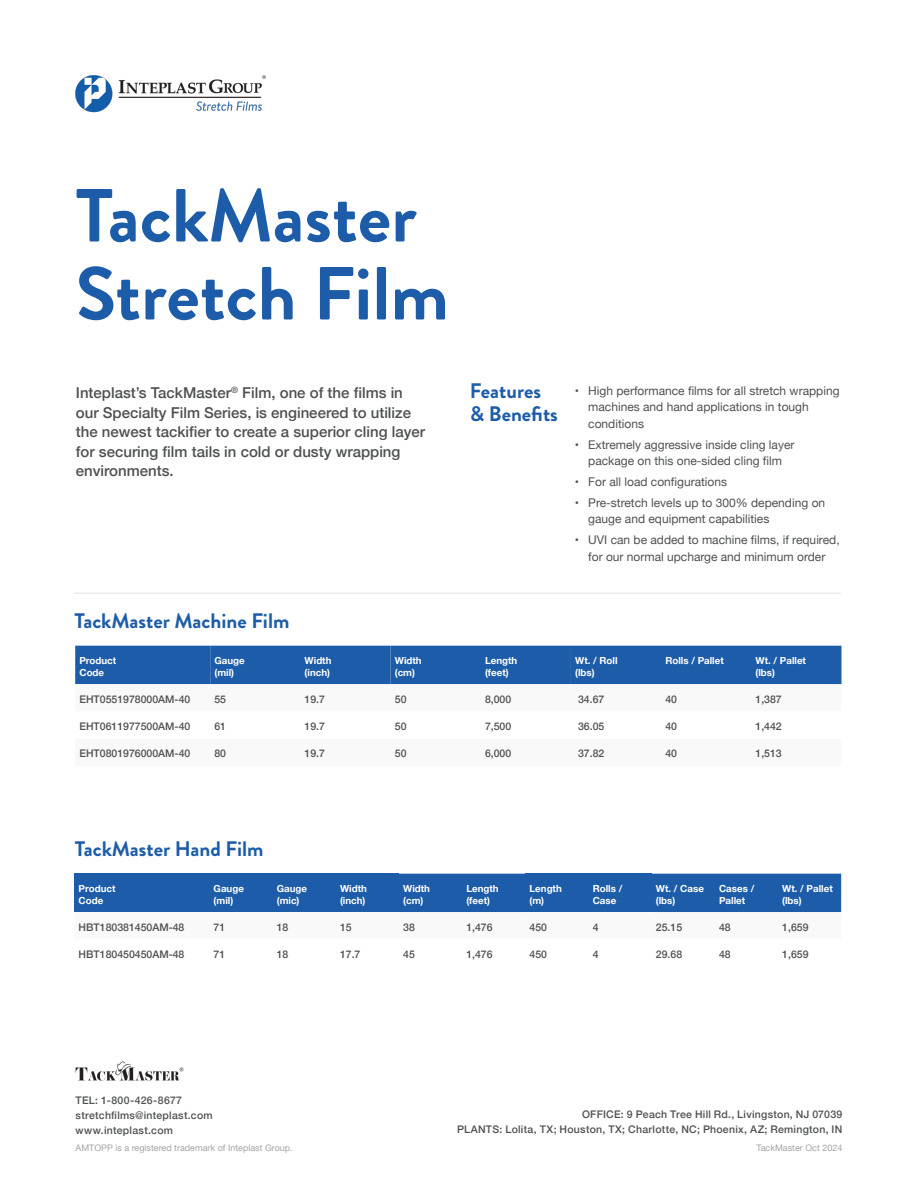
<style>
.page{position:relative;width:918px;height:1188px;background:#fff}
.page>*{position:absolute;margin:0;border:0;box-sizing:border-box;transform-origin:0 0}
.t1{font:700 75px "Brandon Grotesque";color:#1c5ca9}
.Subheaders_-_Bulleted_Lists__Body_Copy__{font:700 21px "Brandon Grotesque";color:#1c5ca9}
.t2{font:500 15px/19.5px "Helvetica Neue";color:#4f5151}
.t3{font:12px/16.5px "Helvetica Neue";color:#4f5151}
.t4{font:500 10.5px "Helvetica Neue";color:#4f5151}
.t5{font:500 10.5px/15px "Helvetica Neue";letter-spacing:.025em;color:#4f5151}
.t6{font:700 9.75px/12px "Helvetica Neue";color:#fff}
.Copy_-_Product_Info{font:9px "Helvetica Neue";color:#a7a4a4}
.s1{color:#515151}
</style>
<div class="page">
<img style="left:75px;top:75px;width:191px;height:38px">
<img style="left:76px;top:1061px;width:107px;height:20px">
<hr style="left:74px;top:593px;width:767px;height:1px;background:#e1e3e8">
<div style="left:75px;top:646px;width:766px;height:38px;background:#1c5ca9"></div>
<svg style="left:75px;top:684px;width:766px;height:1px"></svg>
<div style="left:74px;top:874px;width:767px;height:39px;background:#1c5ca9"></div>
<p class="t1" style="left:76px;top:163px;width:343px">TackMaster</p>
<p class="t1" style="left:76px;top:241px;width:375px">Stretch Film</p>
<p class="t2" style="left:76px;top:382px;width:351px">Inteplast’s TackMaster<sup>®</sup> Film, one of the films in our Specialty Film Series, is engineered to utilize the newest tackifier to create a superior cling layer for securing film tails in cold or dusty wrapping environments.</p>
<p class="Subheaders_-_Bulleted_Lists__Body_Copy__" style="left:74px;top:606px;width:217px">TackMaster Machine Film</p>
<p class="t6" style="left:79px;top:654px;width:38px">Product</p>
<p class="t6" style="left:79px;top:666px;width:26px">Code</p>
<p class="t6" style="left:214px;top:654px;width:32px">Gauge</p>
<p class="t6" style="left:214px;top:666px;width:21px">(mil)</p>
<p class="t6" style="left:305px;top:654px;width:28px">Width</p>
<p class="t6" style="left:305px;top:666px;width:27px">(inch)</p>
<p class="t6" style="left:395px;top:654px;width:28px">Width</p>
<p class="t6" style="left:395px;top:666px;width:22px">(cm)</p>
<p class="Subheaders_-_Bulleted_Lists__Body_Copy__" style="left:470px;top:376px;width:73px">Features</p>
<p class="Subheaders_-_Bulleted_Lists__Body_Copy__" style="left:470px;top:399px;width:90px">&amp; Benefits</p>
<p class="t3" style="left:588px;top:383px;width:253px;text-indent:-14px"><span class="s1">•</span> High performance films for all stretch wrapping machines and hand applications in tough conditions</p>
<p class="t3" style="left:575px;top:437px;width:221px;text-align:center"><span class="s1">•</span> Extremely aggressive inside cling layer package on this one-sided cling film</p>
<p class="t3" style="left:575px;top:474px;width:154px"><span class="s1">•</span> For all load configurations</p>
<p class="t3" style="left:588px;top:495px;width:238px;text-indent:-14px"><span class="s1">•</span> Pre-stretch levels up to 300% depending on gauge and equipment capabilities</p>
<p class="t3" style="left:575px;top:532px;width:266px;text-align:center"><span class="s1">•</span> UVI can be added to machine films, if required, for our normal upcharge and minimum order</p>
<p class="t6" style="left:485px;top:654px;width:34px">Length</p>
<p class="t6" style="left:485px;top:666px;width:25px">(feet)</p>
<p class="t6" style="left:575px;top:654px;width:44px">Wt. / Roll</p>
<p class="t6" style="left:575px;top:666px;width:21px">(lbs)</p>
<p class="t6" style="left:665px;top:654px;width:60px">Rolls / Pallet</p>
<p class="t6" style="left:756px;top:654px;width:52px">Wt. / Pallet</p>
<p class="t6" style="left:756px;top:666px;width:21px">(lbs)</p>
<p class="t4" style="left:79px;top:691px;width:112px">EHT0551978000AM-40</p>
<p class="t4" style="left:214px;top:691px;width:13px">55</p>
<p class="t4" style="left:305px;top:691px;width:22px">19.7</p>
<p class="t4" style="left:395px;top:691px;width:13px">50</p>
<p class="t4" style="left:485px;top:691px;width:28px">8,000</p>
<p class="t4" style="left:578px;top:691px;width:28px">34.67</p>
<p class="t4" style="left:665px;top:691px;width:13px">40</p>
<p class="t4" style="left:756px;top:691px;width:28px">1,387</p>
<p class="t4" style="left:79px;top:718px;width:112px">EHT0611977500AM-40</p>
<p class="t4" style="left:214px;top:718px;width:13px">61</p>
<p class="t4" style="left:305px;top:718px;width:22px">19.7</p>
<p class="t4" style="left:395px;top:718px;width:13px">50</p>
<p class="t4" style="left:485px;top:718px;width:28px">7,500</p>
<p class="t4" style="left:578px;top:718px;width:28px">36.05</p>
<p class="t4" style="left:665px;top:718px;width:13px">40</p>
<p class="t4" style="left:756px;top:718px;width:28px">1,442</p>
<p class="t4" style="left:79px;top:745px;width:112px">EHT0801976000AM-40</p>
<p class="t4" style="left:214px;top:745px;width:13px">80</p>
<p class="t4" style="left:305px;top:745px;width:22px">19.7</p>
<p class="t4" style="left:395px;top:745px;width:13px">50</p>
<p class="t4" style="left:485px;top:745px;width:28px">6,000</p>
<p class="t4" style="left:578px;top:745px;width:28px">37.82</p>
<p class="t4" style="left:665px;top:745px;width:13px">40</p>
<p class="t4" style="left:756px;top:745px;width:28px">1,513</p>
<p class="Subheaders_-_Bulleted_Lists__Body_Copy__" style="left:75px;top:834px;width:190px">TackMaster Hand Film</p>
<p class="t6" style="left:79px;top:882px;width:38px">Product</p>
<p class="t6" style="left:79px;top:894px;width:26px">Code</p>
<p class="t6" style="left:214px;top:882px;width:32px">Gauge</p>
<p class="t6" style="left:214px;top:894px;width:21px">(mil)</p>
<p class="t6" style="left:277px;top:882px;width:32px">Gauge</p>
<p class="t6" style="left:277px;top:894px;width:24px">(mic)</p>
<p class="t6" style="left:340px;top:882px;width:28px">Width</p>
<p class="t6" style="left:340px;top:894px;width:27px">(inch)</p>
<p class="t6" style="left:403px;top:882px;width:28px">Width</p>
<p class="t6" style="left:403px;top:894px;width:22px">(cm)</p>
<p class="t6" style="left:466px;top:882px;width:34px">Length</p>
<p class="t6" style="left:466px;top:894px;width:25px">(feet)</p>
<p class="t6" style="left:530px;top:882px;width:34px">Length</p>
<p class="t6" style="left:530px;top:894px;width:16px">(m)</p>
<p class="t6" style="left:593px;top:882px;width:31px">Rolls /<br>Case</p>
<p class="t6" style="left:656px;top:882px;width:50px">Wt. / Case</p>
<p class="t6" style="left:656px;top:894px;width:21px">(lbs)</p>
<p class="t6" style="left:719px;top:882px;width:37px">Cases /<br>Pallet</p>
<p class="t6" style="left:782px;top:882px;width:52px">Wt. / Pallet</p>
<p class="t6" style="left:782px;top:894px;width:21px">(lbs)</p>
<p class="t4" style="left:79px;top:919px;width:107px">HBT180381450AM-48</p>
<p class="t4" style="left:214px;top:919px;width:13px">71</p>
<p class="t4" style="left:277px;top:919px;width:13px">18</p>
<p class="t4" style="left:340px;top:919px;width:13px">15</p>
<p class="t4" style="left:403px;top:919px;width:13px">38</p>
<p class="t4" style="left:466px;top:919px;width:28px">1,476</p>
<p class="t4" style="left:530px;top:919px;width:19px">450</p>
<p class="t4" style="left:593px;top:919px;width:7px">4</p>
<p class="t4" style="left:656px;top:919px;width:28px">25.15</p>
<p class="t4" style="left:719px;top:919px;width:13px">48</p>
<p class="t4" style="left:782px;top:919px;width:28px">1,659</p>
<p class="t4" style="left:79px;top:946px;width:107px">HBT180450450AM-48</p>
<p class="t4" style="left:214px;top:946px;width:13px">71</p>
<p class="t4" style="left:277px;top:946px;width:13px">18</p>
<p class="t4" style="left:340px;top:946px;width:22px">17.7</p>
<p class="t4" style="left:403px;top:946px;width:13px">45</p>
<p class="t4" style="left:466px;top:946px;width:28px">1,476</p>
<p class="t4" style="left:530px;top:946px;width:19px">450</p>
<p class="t4" style="left:593px;top:946px;width:7px">4</p>
<p class="t4" style="left:656px;top:946px;width:28px">29.68</p>
<p class="t4" style="left:719px;top:946px;width:13px">48</p>
<p class="t4" style="left:782px;top:946px;width:28px">1,659</p>
<p class="t5" style="left:76px;top:1092px;width:139px">TEL: 1-800-426-8677 stretchfilms@inteplast.com www.inteplast.com</p>
<p class="Copy_-_Product_Info" style="left:76px;top:1142px;width:219px">AMTOPP is a registered trademark of Inteplast Group.</p>
<p class="t5" style="left:457px;top:1105px;width:387px;text-align:right">OFFICE: 9 Peach Tree Hill Rd., Livingston, NJ 07039<br>PLANTS: Lolita, TX; Houston, TX; Charlotte, NC; Phoenix, AZ; Remington, IN</p>
<p class="Copy_-_Product_Info" style="left:757px;top:1142px;width:87px">TackMaster Oct 2024</p>
</div>
